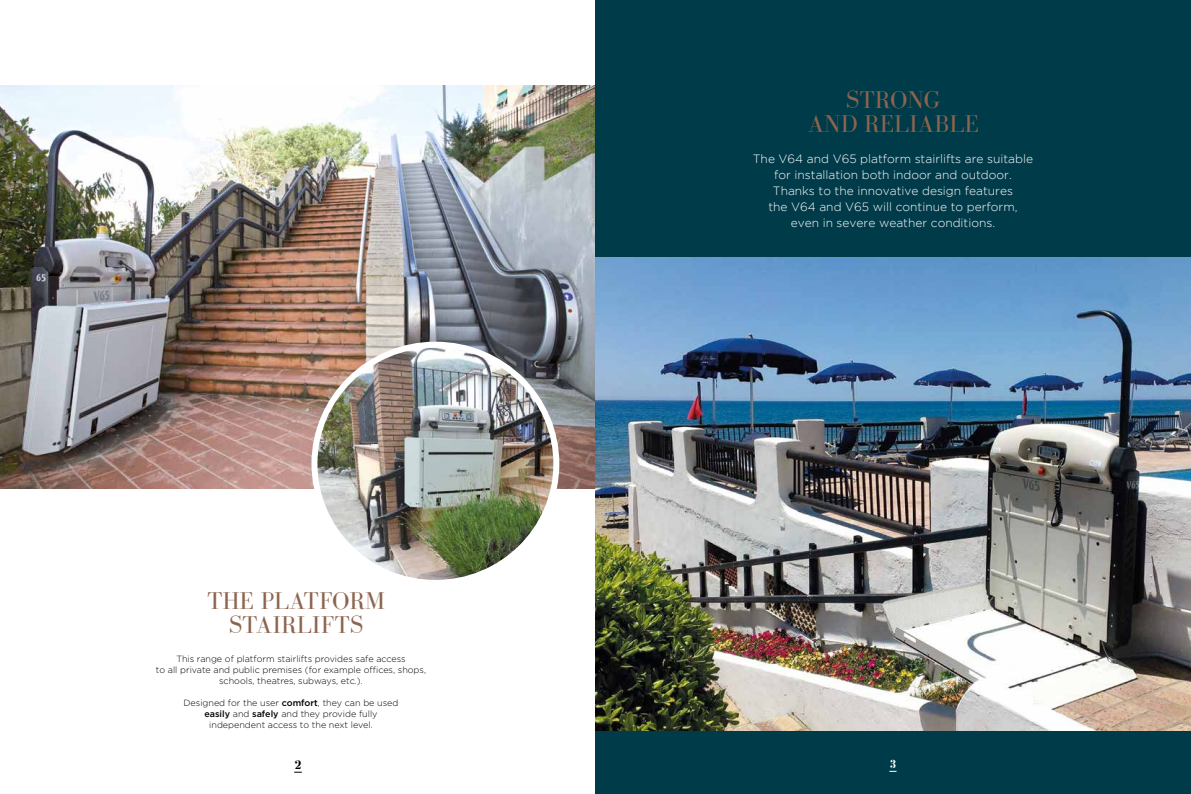
<style>
.page{position:relative;width:1191px;height:794px;background:#fff}
.page>*{position:absolute;margin:0;border:0;box-sizing:border-box;transform-origin:0 0}
.t1{font:25px/24px "Bodoni FLF";color:#8d644d;text-align:center}
.t2{font:700 13px "Bodoni FLF";color:#000}
.t3{font:300 12px/16px "Gotham";color:#fff;text-align:center}
.t4{font:700 12px "Bodoni FLF";color:#fff}
.t5{font:300 9px/11px "Gotham HTF";color:#000;text-align:center}
.s1{font-weight:500}
</style>
<div class="page">
<img style="left:0;top:85px;width:595px;height:403px">
<div style="left:595px;top:0;width:596px;height:794px;background:#003b4a"></div>
<img style="left:314px;top:347px;width:242px;height:232px">
<div style="left:311px;top:342px;width:248px;height:244px;border:6px solid #fff;border-radius:50%"></div>
<img style="left:595px;top:257px;width:596px;height:474px">
<h1 class="t1" style="left:207px;top:589px;width:180px">THE PLATFORM<br>STAIRLIFTS</h1>
<p class="t5" style="left:156px;top:653px;width:272px">This range of platform stairlifts provides safe access<br>to all private and public premises (for example offices, shops, schools, theatres, subways, etc.).</p>
<p class="t5" style="left:184px;top:697px;width:216px">Designed for the user <span class="s1">comfort</span>, they can be used <span class="s1">easily</span> and <span class="s1">safely</span> and they provide fully independent access to the next level.</p>
<h1 class="t1" style="left:807px;top:88px;width:172px">STRONG<br>AND RELIABLE</h1>
<h3 class="t3" style="left:753px;top:150px;width:282px">The V64 and V65 platform stairlifts are suitable for installation both indoor and outdoor.<br>Thanks to the innovative design features<br>the V64 and V65 will continue to perform, even in severe weather conditions.</h3>
<h2 class="t2" style="left:294px;top:758px;width:9px">2</h2>
<h3 class="t4" style="left:889px;top:758px;width:9px">3</h3>
</div>
